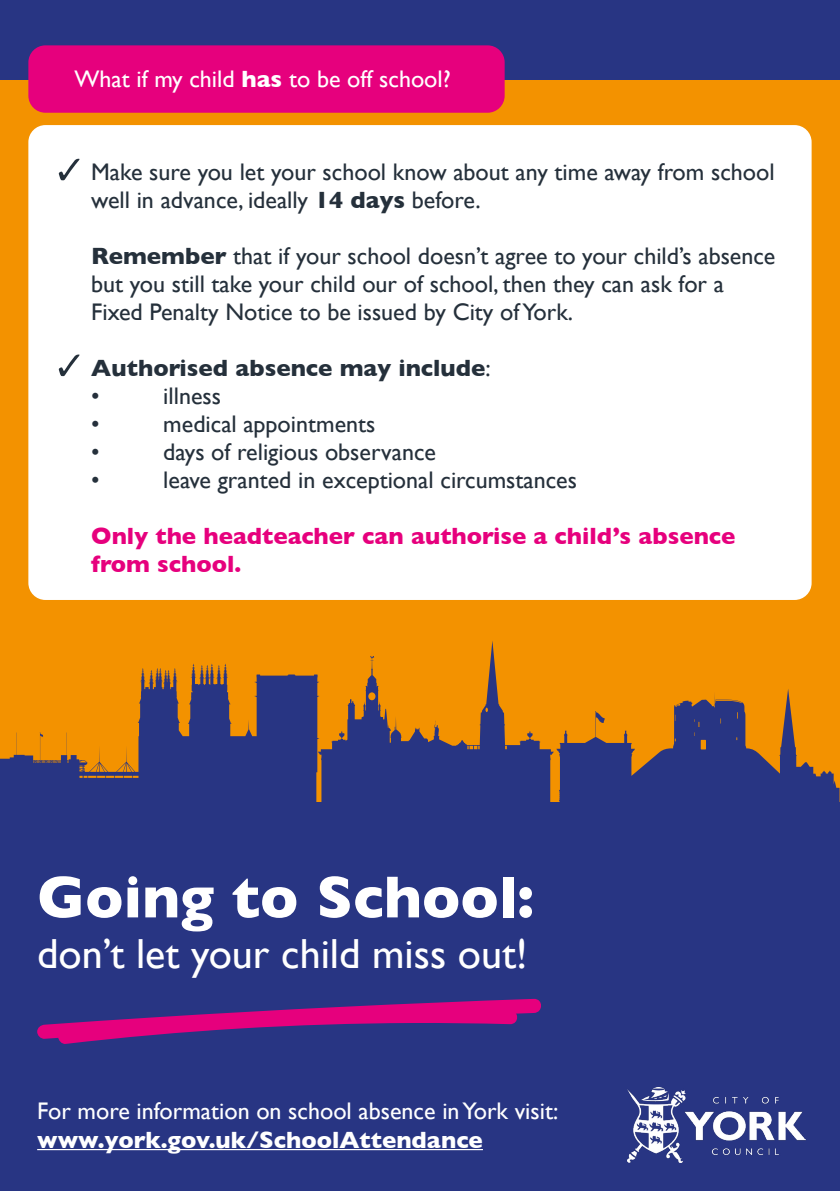
<style>
.page{position:relative;width:840px;height:1191px;background:#fff}
.page>*{position:absolute;margin:0;border:0;box-sizing:border-box;transform-origin:0 0}
.t1{font:700 60px "Gill Sans";color:#fff}
.t2{font:42px "Gill Sans";color:#fff}
.t3{font:24px/28px "Gill Sans";color:#25303b}
.t4{font:24px/28.8px "Gill Sans";color:#fff}
.t5{font:700 24px/28px "Gill Sans";color:#e6007d}
.t6{font:700 24px "Gill Sans";color:#25303b}
.s1{font-weight:700}
.s2{font-weight:400}
</style>
<div class="page">
<div style="left:0;top:0;width:839px;height:1191px;background:#f39200"></div>
<div style="left:0;top:0;width:839px;height:79px;background:#283583"></div>
<svg style="left:0;top:641px;width:839px;height:161px"></svg>
<div style="left:0;top:802px;width:839px;height:389px;background:#283583"></div>
<img style="left:627px;top:1087px;width:178px;height:75px">
<hr style="left:37px;top:1149px;width:445px;height:1px;background:#fff">
<svg style="left:37px;top:998px;width:504px;height:46px"></svg>
<div style="left:28px;top:125px;width:783px;height:475px;background:#fff;border-radius:17px"></div>
<div style="left:28px;top:45px;width:476px;height:68px;background:#e6007d;border-radius:17px"></div>
<svg style="left:59px;top:159px;width:21px;height:21px"></svg>
<svg style="left:59px;top:354px;width:21px;height:22px"></svg>
<p class="t4" style="left:75px;top:65px;width:377px">What if my child <span class="s1">has</span> to be off school?</p>
<p class="t3" style="left:91px;top:157px;width:684px">Make sure you let your school know about any time away from school well in advance, ideally <span class="s1">14 days</span> before.</p>
<p class="t3" style="left:91px;top:241px;width:685px"><span class="s1">Remember</span> that if your school doesn’t agree to your child’s absence but you still take your child our of school, then they can ask for a<br>Fixed Penalty Notice to be issued by City of York.</p>
<p class="t6" style="left:91px;top:349px;width:401px">Authorised absence may include<span class="s2">:</span></p>
<p class="t3" style="left:91px;top:381px;width:10px">•</p>
<p class="t3" style="left:163px;top:381px;width:59px">illness</p>
<p class="t3" style="left:91px;top:409px;width:10px">•</p>
<p class="t3" style="left:163px;top:409px;width:213px">medical appointments</p>
<p class="t3" style="left:91px;top:437px;width:10px">•</p>
<p class="t3" style="left:163px;top:437px;width:274px">days of religious observance</p>
<p class="t3" style="left:91px;top:465px;width:10px">•</p>
<p class="t3" style="left:163px;top:465px;width:415px">leave granted in exceptional circumstances</p>
<p class="t5" style="left:91px;top:521px;width:645px">Only the headteacher can authorise a child’s absence from school.</p>
<p class="t1" style="left:37px;top:849px;width:498px">Going to School:</p>
<p class="t2" style="left:37px;top:929px;width:491px">don’t let your child miss out!</p>
<p class="t4" style="left:37px;top:1096px;width:522px">For more information on school absence in York visit: <span class="s1">www.york.gov.uk/SchoolAttendance</span></p>
</div>
